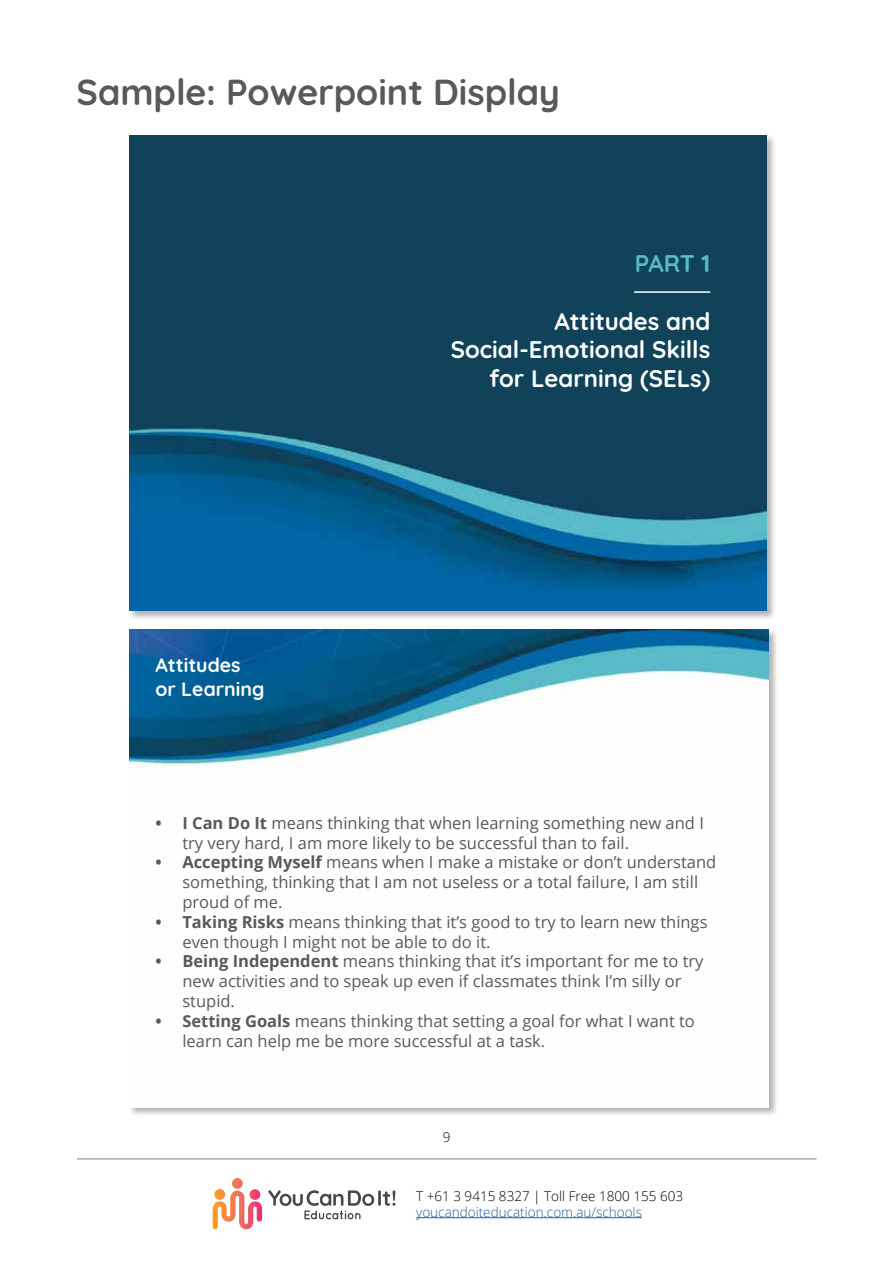
<style>
.page{position:relative;width:893px;height:1263px;background:#fff}
.page>*{position:absolute;margin:0;border:0;box-sizing:border-box;transform-origin:0 0}
.t1{font:700 36px "Quicksand";color:#58595b}
.t2{font:700 24px/28.8px "Quicksand";color:#fff;text-align:right}
.t3{font:700 24px "Quicksand";color:#59bbc8}
.t4{font:700 19.5px/23.4px "Quicksand";color:#fff}
.t5{font:16.5px/19.8px "Open Sans";color:#58595b}
.t6{font:300 13.5px "Open Sans";color:#215e9e}
.t7{font:300 13.5px "Open Sans";color:#000}
.s1{font-weight:700}
</style>
<div class="page">
<hr style="left:416px;top:1217px;width:226px;height:1px;background:#215e9e">
<svg style="left:213px;top:1178px;width:49px;height:51px"></svg>
<svg style="left:268px;top:1190px;width:127px;height:29px"></svg>
<hr style="left:77px;top:1158px;width:739px;height:2px;background:#a7a9ac">
<div style="left:128px;top:134px;width:648px;height:487px;background:#000;opacity:.3"></div>
<img style="left:129px;top:135px;width:637px;height:476px">
<div style="left:128px;top:628px;width:651px;height:489px;background:#000;opacity:.3"></div>
<img style="left:129px;top:629px;width:640px;height:478px">
<hr style="left:634px;top:291px;width:76px;height:2px;background:#fff">
<h1 class="t1" style="left:77px;top:62px;width:485px">Sample: Powerpoint Display</h1>
<p class="t4" style="left:155px;top:652px;width:111px">Attitudes or Learning</p>
<h2 class="t3" style="left:635px;top:244px;width:77px">PART 1</h2>
<h2 class="t2" style="left:451px;top:305px;width:261px">Attitudes and<br>Social-Emotional Skills for Learning (SELs)</h2>
<p class="t5" style="left:182px;top:812px;width:523px;text-indent:-27px"><span class="s1">• I Can Do It</span> means thinking that when learning something new and I try very hard, I am more likely to be successful than to fail.</p>
<p class="t5" style="left:182px;top:852px;width:535px;text-indent:-27px"><span class="s1">• Accepting Myself</span> means when I make a mistake or don’t understand something, thinking that I am not useless or a total failure, I am still proud of me.</p>
<p class="t5" style="left:182px;top:911px;width:527px;text-indent:-27px"><span class="s1">• Taking Risks</span> means thinking that it’s good to try to learn new things even though I might not be able to do it.</p>
<p class="t5" style="left:182px;top:951px;width:523px;text-indent:-27px"><span class="s1">• Being Independent</span> means thinking that it’s important for me to try new activities and to speak up even if classmates think I’m silly or stupid.</p>
<p class="t5" style="left:182px;top:1010px;width:514px;text-indent:-27px"><span class="s1">• Setting Goals</span> means thinking that setting a goal for what I want to learn can help me be more successful at a task.</p>
<p class="t7" style="left:443px;top:1127px;width:9px">9</p>
<p class="t7" style="left:416px;top:1186px;width:269px">T +61 3 9415 8327 | Toll Free 1800 155 603</p>
<p class="t6" style="left:416px;top:1202px;width:227px">youcandoiteducation.com.au/schools</p>
</div>
